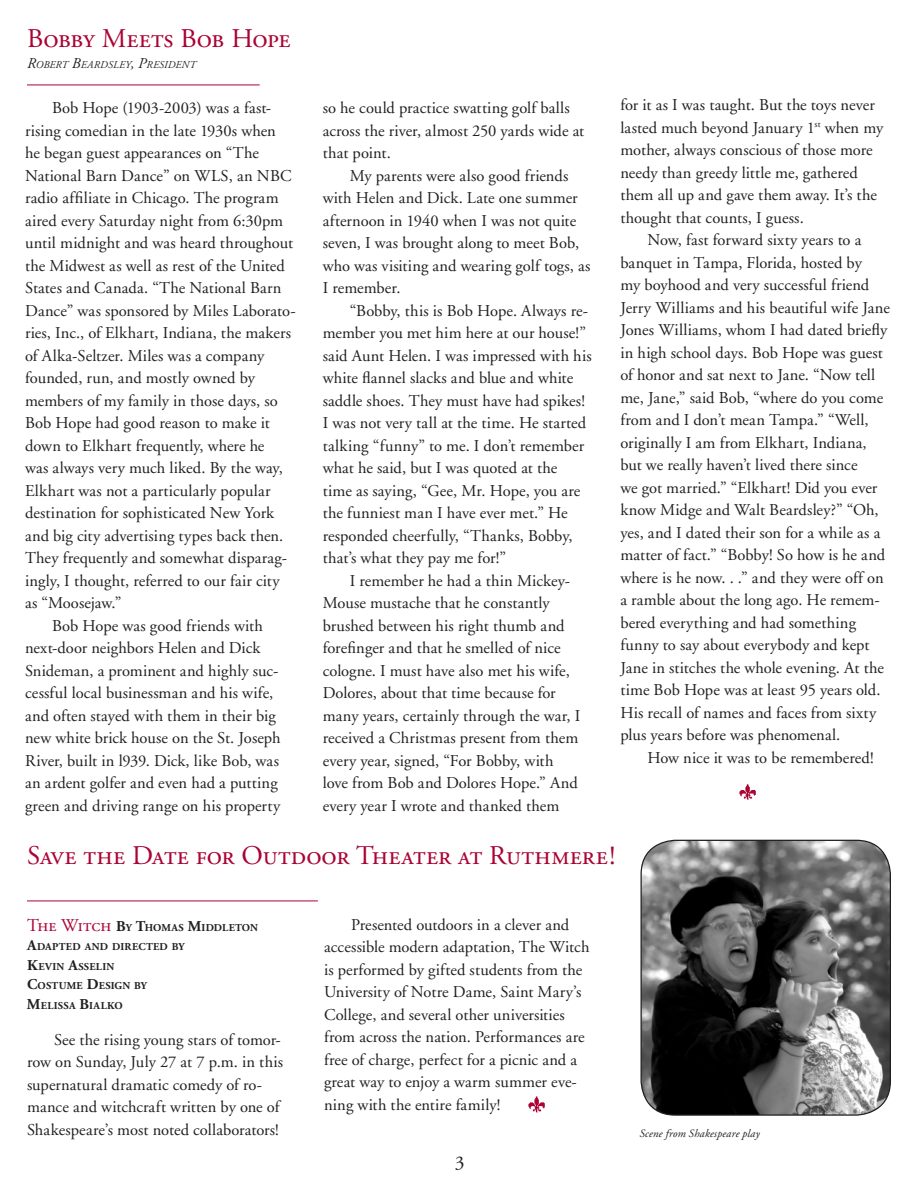
<style>
.page{position:relative;width:918px;height:1188px;background:#fff}
.page>*{position:absolute;margin:0;border:0;box-sizing:border-box;transform-origin:0 0}
.t1{font:27px "Adobe Garamond Regular SC";color:#ab0333}
.t2{font:19.5px "Adobe Garamond Pro";color:#231f20}
.t3{font:16.5px/22.5px "Adobe Garamond";letter-spacing:.005em;color:#231f20}
.t4{font:italic 11.4px "Adobe Garamond";letter-spacing:.01em;color:#231f20}
.t5{font:700 10.5px/19.5px "Adobe Garamond";letter-spacing:.025em;color:#231f20}
.t6{font:italic 10.5px "Adobe Garamond Pro";letter-spacing:.015em;color:#231f20}
.s1{font-size:15px}
.s2{font-family:"Adobe Garamond Regular SC";font-weight:400;font-size:18px;color:#ab0333}
</style>
<div class="page">
<hr style="left:27px;top:85px;width:233px;height:1px;background:#ab0333">
<img style="left:528px;top:1096px;width:17px;height:17px">
<hr style="left:27px;top:901px;width:291px;height:1px;background:#ab0333">
<img style="left:739px;top:784px;width:17px;height:16px">
<img style="left:641px;top:840px;width:249px;height:275px">
<div style="left:641px;top:840px;width:250px;height:276px;border:1px solid #231f20;border-radius:34px"></div>
<h1 class="t1" style="left:27px;top:24px;width:265px">Bobby Meets Bob Hope</h1>
<p class="t6" style="left:27px;top:58px;width:171px"><span class="s1">R</span>OBERT <span class="s1">B</span>EARDSLEY<span class="s1">, P</span>RESIDENT</p>
<p class="t3" style="left:52px;top:97px;width:221px">Bob Hope (1903-2003) was a fast-</p>
<p class="t3" style="left:25px;top:119px;width:252px">rising comedian in the late 1930s when</p>
<p class="t3" style="left:25px;top:142px;width:235px">he began guest appearances on “The</p>
<p class="t3" style="left:25px;top:164px;width:268px">National Barn Dance” on WLS, an NBC</p>
<p class="t3" style="left:25px;top:187px;width:255px">radio affiliate in Chicago. The program</p>
<p class="t3" style="left:25px;top:209px;width:260px">aired every Saturday night from 6:30pm</p>
<p class="t3" style="left:25px;top:232px;width:270px">until midnight and was heard throughout</p>
<p class="t3" style="left:25px;top:254px;width:261px">the Midwest as well as rest of the United</p>
<p class="t3" style="left:25px;top:277px;width:258px">States and Canada. “The National Barn</p>
<p class="t3" style="left:25px;top:300px;width:272px">Dance” was sponsored by Miles Laborato-</p>
<p class="t3" style="left:25px;top:322px;width:267px">ries, Inc., of Elkhart, Indiana, the makers</p>
<p class="t3" style="left:25px;top:345px;width:241px">of Alka-Seltzer. Miles was a company</p>
<p class="t3" style="left:25px;top:367px;width:231px">founded, run, and mostly owned by</p>
<p class="t3" style="left:25px;top:390px;width:254px">members of my family in those days, so</p>
<p class="t3" style="left:25px;top:412px;width:246px">Bob Hope had good reason to make it</p>
<p class="t3" style="left:25px;top:435px;width:241px">down to Elkhart frequently, where he</p>
<p class="t3" style="left:25px;top:457px;width:259px">was always very much liked. By the way,</p>
<p class="t3" style="left:25px;top:480px;width:247px">Elkhart was not a particularly popular</p>
<p class="t3" style="left:25px;top:502px;width:251px">destination for sophisticated New York</p>
<p class="t3" style="left:25px;top:525px;width:260px">and big city advertising types back then.</p>
<p class="t3" style="left:25px;top:547px;width:263px">They frequently and somewhat disparag-</p>
<p class="t3" style="left:25px;top:570px;width:256px">ingly, I thought, referred to our fair city</p>
<p class="t3" style="left:25px;top:592px;width:98px">as “Moosejaw.”</p>
<p class="t3" style="left:52px;top:615px;width:212px">Bob Hope was good friends with</p>
<p class="t3" style="left:25px;top:637px;width:237px">next-door neighbors Helen and Dick</p>
<p class="t3" style="left:25px;top:660px;width:255px">Snideman, a prominent and highly suc-</p>
<p class="t3" style="left:25px;top:682px;width:250px">cessful local businessman and his wife,</p>
<p class="t3" style="left:25px;top:705px;width:252px">and often stayed with them in their big</p>
<p class="t3" style="left:25px;top:727px;width:257px">new white brick house on the St. Joseph</p>
<p class="t3" style="left:25px;top:750px;width:255px">River, built in l939. Dick, like Bob, was</p>
<p class="t3" style="left:25px;top:772px;width:254px">an ardent golfer and even had a putting</p>
<p class="t3" style="left:25px;top:795px;width:257px">green and driving range on his property</p>
<p class="t3" style="left:323px;top:97px;width:263px">so he could practice swatting golf balls across the river, almost 250 yards wide at that point.</p>
<p class="t3" style="left:323px;top:165px;width:269px;text-indent:27px">My parents were also good friends with Helen and Dick. Late one summer afternoon in 1940 when I was not quite seven, I was brought along to meet Bob, who was visiting and wearing golf togs, as<br>I remember.</p>
<p class="t3" style="left:323px;top:300px;width:271px;text-indent:27px">“Bobby, this is Bob Hope. Always re&shy;member you met him here at our house!” said Aunt Helen. I was impressed with his white flannel slacks and blue and white saddle shoes. They must have had spikes!<br>I was not very tall at the time. He started talking “funny” to me. I don’t remember what he said, but I was quoted at the<br>time as saying, “Gee, Mr. Hope, you are the funniest man I have ever met.” He responded cheerfully, “Thanks, Bobby, that’s what they pay me for!”</p>
<p class="t3" style="left:323px;top:570px;width:259px;text-indent:27px">I remember he had a thin Mickey-Mouse mustache that he constantly brushed between his right thumb and forefinger and that he smelled of nice cologne. I must have also met his wife, Dolores, about that time because for many years, certainly through the war, I received a Christmas present from them every year, signed, “For Bobby, with love from Bob and Dolores Hope.” And every year I wrote and thanked them</p>
<p class="t3" style="left:620px;top:94px;width:264px">for it as I was taught. But the toys never lasted much beyond January 1<sup>st</sup> when my mother, always conscious of those more needy than greedy little me, gathered them all up and gave them away. It’s the thought that counts, I guess.</p>
<p class="t3" style="left:620px;top:229px;width:271px;text-indent:27px">Now, fast forward sixty years to a banquet in Tampa, Florida, hosted by<br>my boyhood and very successful friend Jerry Williams and his beautiful wife Jane Jones Williams, whom I had dated briefly in high school days. Bob Hope was guest of honor and sat next to Jane. “Now tell me, Jane,” said Bob, “where do you come from and I don’t mean Tampa.” “Well, originally I am from Elkhart, Indiana, but we really haven’t lived there since<br>we got married.” “Elkhart! Did you ever know Midge and Walt Beardsley?” “Oh, yes, and I dated their son for a while as a matter of fact.” “Bobby! So how is he and where is he now. . .” and they were off on a ramble about the long ago. He remem&shy;bered everything and had something funny to say about everybody and kept Jane in stitches the whole evening. At the time Bob Hope was at least 95 years old.<br>His recall of names and faces from sixty plus years before was phenomenal.</p>
<p class="t3" style="left:647px;top:747px;width:228px">How nice it was to be remembered!</p>
<h1 class="t1" style="left:27px;top:841px;width:590px">Save the Date for Outdoor Theater at Ruthmere!</h1>
<p class="t5" style="left:27px;top:918px;width:233px"><span class="s2">The Witch</span> <span class="s1">B</span>Y <span class="s1">T</span>HOMAS <span class="s1">M</span>IDDLETON<br><span class="s1">A</span>DAPTED AND DIRECTED BY<br><span class="s1">K</span>EVIN <span class="s1">A</span>SSELIN<br><span class="s1">C</span>OSTUME <span class="s1">D</span>ESIGN BY<br><span class="s1">M</span>ELISSA <span class="s1">B</span>IALKO</p>
<p class="t3" style="left:27px;top:1029px;width:258px;text-indent:27px">See the rising young stars of tomor&shy;row on Sunday, July 27 at 7 p.m. in this supernatural dramatic comedy of ro&shy;mance and witchcraft written by one of Shakespeare’s most noted collaborators!</p>
<p class="t3" style="left:324px;top:914px;width:267px;text-indent:27px">Presented outdoors in a clever and accessible modern adaptation, The Witch is performed by gifted students from the University of Notre Dame, Saint Mary’s College, and several other universities from across the nation. Performances are free of charge, perfect for a picnic and a great way to enjoy a warm summer eve&shy;ning with the entire family!</p>
<p class="t2" style="left:455px;top:1151px;width:11px">3</p>
<p class="t4" style="left:639px;top:1127px;width:122px">Scene from Shakespeare play</p>
</div>
